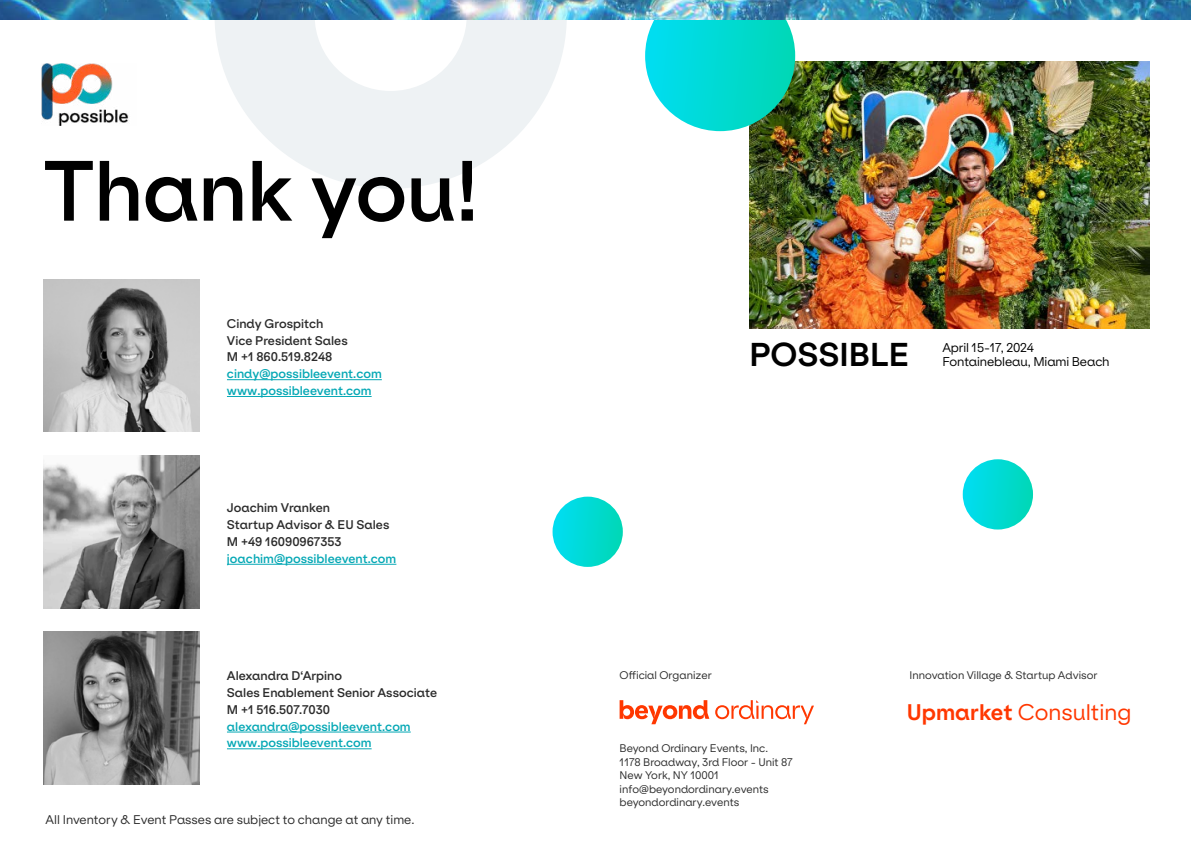
<style>
.page{position:relative;width:1191px;height:842px;background:#fff}
.page>*{position:absolute;margin:0;border:0;box-sizing:border-box;transform-origin:0 0}
.In_Good_Company{font:600 81.3px "ES Klarheit Kurrent";letter-spacing:-.01em;color:#000}
.t1{font:700 31.5px "ES Klarheit Kurrent";color:#000}
.t2{font:21.5px "ES Klarheit Kurrent";color:#ff3700}
.t3{font:12.2px "ES Klarheit Kurrent";letter-spacing:-.01em;color:#000}
.t4{font:600 12px "ES Klarheit Kurrent";color:#2b2b2b}
.t5{font:600 12px/16.8px "ES Klarheit Kurrent";color:#05a8b5}
.t6{font:12px "ES Klarheit Kurrent";color:#2a2a2a}
.t7{font:10.5px/13.5px "ES Klarheit Kurrent";color:#2b2b2b}
.s1{font-weight:700}
</style>
<div class="page">
<img style="left:749px;top:61px;width:400px;height:268px">
<svg style="left:214px;top:19px;width:353px;height:170px;fill:#eef2f4"></svg>
<svg style="left:645px;top:19px;width:150px;height:112px;background:#1bd3ca"></svg>
<div style="left:962px;top:459px;width:71px;height:70px;background:linear-gradient(to right,#0bdff4,#00d7b6);border-radius:35px"></div>
<div style="left:552px;top:497px;width:71px;height:70px;background:linear-gradient(to right,#08def4,#00d7b6);border-radius:35px"></div>
<img style="left:43px;top:455px;width:156px;height:153px">
<img style="left:41px;top:64px;width:88px;height:62px">
<img style="left:0;top:0;width:1191px;height:19px">
<svg style="left:619px;top:700px;width:195px;height:24px"></svg>
<hr style="left:227px;top:379px;width:155px;height:1px;background:#05a8b5">
<hr style="left:227px;top:396px;width:145px;height:1px;background:#05a8b5">
<img style="left:43px;top:279px;width:156px;height:153px">
<img style="left:43px;top:632px;width:156px;height:152px">
<hr style="left:227px;top:732px;width:184px;height:1px;background:#05a8b5">
<hr style="left:227px;top:748px;width:145px;height:1px;background:#05a8b5">
<hr style="left:227px;top:564px;width:169px;height:1px;background:#05a8b5">
<p class="In_Good_Company" style="left:43px;top:123px;width:437px">Thank you!</p>
<p class="t4" style="left:227px;top:313px;width:98px">Cindy Grospitch</p>
<p class="t4" style="left:227px;top:330px;width:122px">Vice President Sales</p>
<p class="t4" style="left:227px;top:347px;width:107px">M +1 860.519.8248</p>
<p class="t5" style="left:227px;top:364px;width:156px">cindy@possibleevent.com</p>
<p class="t5" style="left:227px;top:381px;width:146px">www.possibleevent.com</p>
<p class="t4" style="left:227px;top:498px;width:105px">Joachim Vranken</p>
<p class="t4" style="left:227px;top:515px;width:164px">Startup Advisor &amp; EU Sales</p>
<p class="t4" style="left:227px;top:532px;width:116px">M +49 16090967353</p>
<p class="t5" style="left:227px;top:549px;width:171px">joachim@possibleevent.com</p>
<p class="t4" style="left:227px;top:666px;width:117px">Alexandra D‘Arpino</p>
<p class="t4" style="left:227px;top:683px;width:212px">Sales Enablement Senior Associate</p>
<p class="t4" style="left:227px;top:699px;width:105px">M +1 516.507.7030</p>
<p class="t5" style="left:227px;top:716px;width:185px">alexandra@possibleevent.com www.possibleevent.com</p>
<p class="t6" style="left:46px;top:810px;width:370px">All Inventory &amp; Event Passes are subject to change at any time.</p>
<p class="t1" style="left:749px;top:329px;width:161px">POSSIBLE</p>
<p class="t3" style="left:942px;top:337px;width:93px">April 15-17, 2024</p>
<p class="t3" style="left:942px;top:352px;width:169px">Fontainebleau, Miami Beach</p>
<p class="t7" style="left:619px;top:668px;width:94px">Official Organizer</p>
<p class="t7" style="left:909px;top:668px;width:189px">Innovation Village &amp; Startup Advisor</p>
<p class="t2" style="left:906px;top:694px;width:226px"><span class="s1">Upmarket</span> Consulting</p>
<p class="t7" style="left:619px;top:741px;width:150px">Beyond Ordinary Events, Inc.</p>
<p class="t7" style="left:619px;top:754px;width:175px">1178 Broadway, 3rd Floor - Unit 87<br>New York, NY 10001 info@beyondordinary.events</p>
<p class="t7" style="left:619px;top:794px;width:121px">beyondordinary.events</p>
</div>
